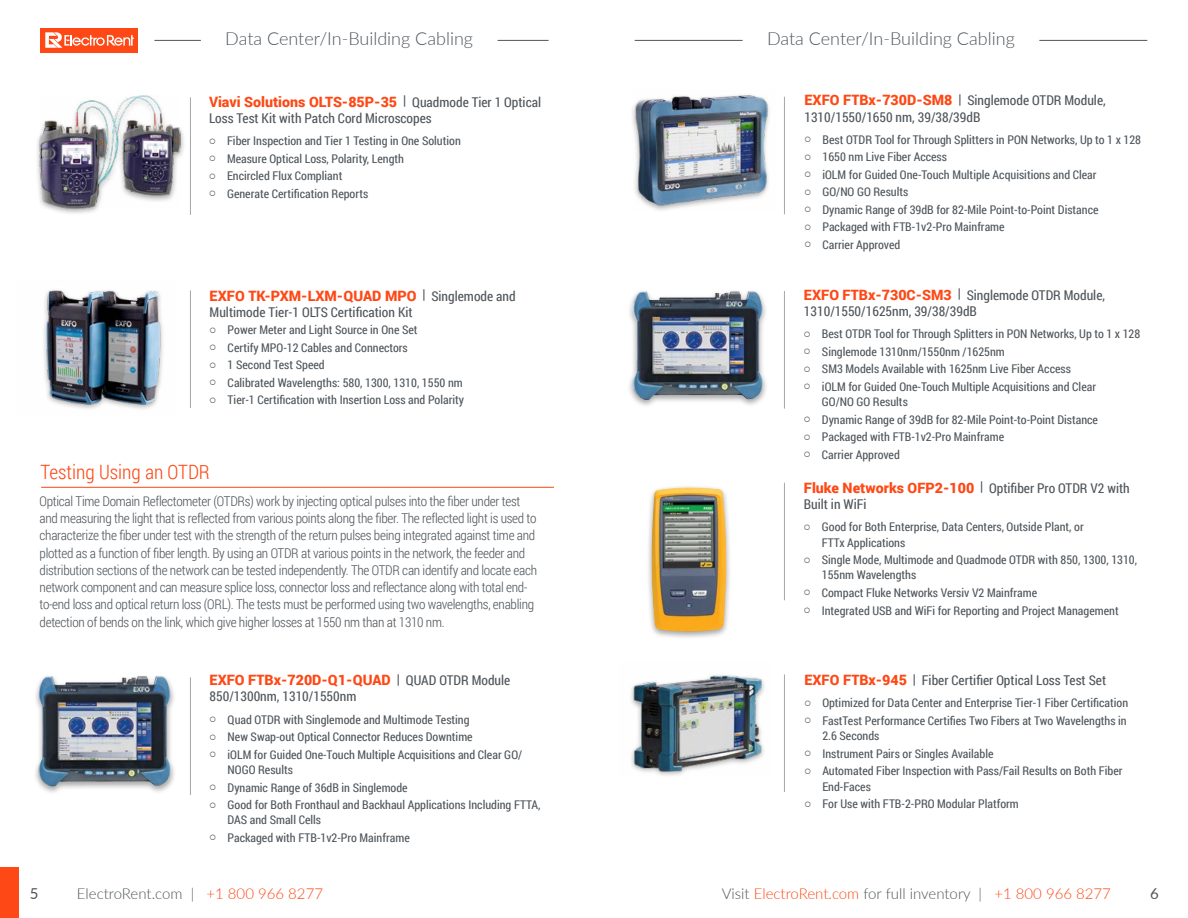
<style>
.page{position:relative;width:1188px;height:918px;background:#fff}
.page>*{position:absolute;margin:0;border:0;box-sizing:border-box;transform-origin:0 0}
.t1{font:300 19.8px "Roboto Condensed";color:#fe4815}
.t2{font:300 18px "Lato";color:#4f555b}
.t3{font:300 15px "Lato";color:#fe4815}
.t4{font:300 15px "Lato";color:#4f555b}
.t5{font:15px "Lato";color:#4f555b}
.t6{font:900 14.25px "Roboto";color:#fe4815}
.t7{font:300 13.5px/17.2px "Roboto Condensed";letter-spacing:-.02em;color:#4f555b}
.t8{font:13.5px/16.2px "Roboto Condensed";color:#4f555b}
.t9{font:12px/17.5px "Roboto Condensed";color:#4f555b}
.s1{font-family:"Roboto Condensed";font-weight:700;font-size:13.5px;color:#4f555b}
.s2{font-family:"Roboto Condensed";font-weight:400;font-size:13.5px;color:#4f555b}
.s3{font-family:"Roboto";font-weight:900;font-size:14.25px;color:#fe4815}
.s4{font-weight:700}
.s5{color:#fe4815}
.s6{color:#4f555b}
</style>
<div class="page">
<div style="left:40px;top:28px;width:98px;height:24px;background:#fe4815"></div>
<svg style="left:45px;top:32px;width:89px;height:16px"></svg>
<div style="left:0;top:867px;width:18px;height:51px;background:#fe4815"></div>
<div style="left:33px;top:673px;width:143px;height:122px;background:#000;opacity:.35"></div>
<img style="left:38px;top:676px;width:133px;height:110px">
<div style="left:627px;top:288px;width:142px;height:120px;background:#000;opacity:.35"></div>
<img style="left:632px;top:291px;width:132px;height:109px">
<hr style="left:190px;top:677px;width:1px;height:118px;background:#a1a7aa">
<hr style="left:784px;top:291px;width:1px;height:118px;background:#a1a7aa">
<hr style="left:190px;top:290px;width:1px;height:118px;background:#a1a7aa">
<hr style="left:784px;top:97px;width:1px;height:117px;background:#a1a7aa">
<hr style="left:784px;top:483px;width:1px;height:117px;background:#a1a7aa">
<hr style="left:190px;top:97px;width:1px;height:118px;background:#a1a7aa">
<div style="left:35px;top:93px;width:152px;height:122px;background:#000;opacity:.35"></div>
<img style="left:40px;top:96px;width:141px;height:112px">
<img style="left:44px;top:290px;width:119px;height:119px">
<hr style="left:41px;top:487px;width:513px;height:1px;background:#fe4815">
<img style="left:632px;top:95px;width:137px;height:116px">
<div style="left:646px;top:484px;width:86px;height:156px;background:#000;opacity:.35"></div>
<img style="left:652px;top:487px;width:74px;height:145px">
<hr style="left:784px;top:674px;width:1px;height:118px;background:#a1a7aa">
<img style="left:631px;top:675px;width:133px;height:101px">
<hr style="left:635px;top:40px;width:108px;height:1px;background:#4f555b">
<hr style="left:1039px;top:40px;width:108px;height:1px;background:#4f555b">
<hr style="left:154px;top:40px;width:47px;height:1px;background:#4f555b">
<hr style="left:498px;top:40px;width:51px;height:1px;background:#4f555b">
<h2 class="t2" style="left:225px;top:26px;width:249px">Data Center/In-Building Cabling</h2>
<h2 class="t2" style="left:767px;top:26px;width:249px">Data Center/In-Building Cabling</h2>
<p class="t6" style="left:209px;top:92px;width:334px">Viavi Solutions OLTS-85P-35 <span class="s1">|</span> <span class="s2">Quadmode Tier 1 Optical</span></p>
<p class="t8" style="left:209px;top:110px;width:224px">Loss Test Kit with Patch Cord Microscopes</p>
<p class="t9" style="left:227px;top:132px;width:235px">Fiber Inspection and Tier 1 Testing in One Solution Measure Optical Loss, Polarity, Length<br>Encircled Flux Compliant<br>Generate Certification Reports</p>
<p class="t6" style="left:210px;top:285px;width:307px">EXFO TK-PXM-LXM-QUAD MPO <span class="s1">|</span> <span class="s2">Singlemode and</span></p>
<p class="t8" style="left:210px;top:303px;width:205px">Multimode Tier-1 OLTS Certification Kit</p>
<p class="t9" style="left:228px;top:321px;width:238px">Power Meter and Light Source in One Set<br>Certify MPO-12 Cables and Connectors<br>1 Second Test Speed<br>Calibrated Wavelengths: 580, 1300, 1310, 1550 nm Tier-1 Certification with Insertion Loss and Polarity</p>
<h1 class="t1" style="left:40px;top:458px;width:171px">Testing Using an OTDR</h1>
<p class="t7" style="left:40px;top:492px;width:499px">Optical Time Domain Reflectometer (OTDRs) work by injecting optical pulses into the fiber under test and measuring the light that is reflected from various points along the fiber. The reflected light is used to characterize the fiber under test with the strength of the return pulses being integrated against time and plotted as a function of fiber length. By using an OTDR at various points in the network, the feeder and distribution sections of the network can be tested independently. The OTDR can identify and locate each network component and can measure splice loss, connector loss and reflectance along with total end&shy;to-end loss and optical return loss (ORL). The tests must be performed using two wavelengths, enabling detection of bends on the link, which give higher losses at 1550 nm than at 1310 nm.</p>
<p class="t6" style="left:210px;top:670px;width:302px">EXFO FTBx-720D-Q1-QUAD <span class="s1">|</span> <span class="s2">QUAD OTDR Module</span></p>
<p class="t8" style="left:210px;top:688px;width:148px">850/1300nm, 1310/1550nm</p>
<p class="t9" style="left:228px;top:710px;width:296px">Quad OTDR with Singlemode and Multimode Testing<br>New Swap-out Optical Connector Reduces Downtime<br>iOLM for Guided One-Touch Multiple Acquisitions and Clear GO/</p>
<p class="t9" style="left:228px;top:761px;width:315px">NOGO Results<br>Dynamic Range of 36dB in Singlemode<br>Good for Both Fronthaul and Backhaul Applications Including FTTA,</p>
<p class="t9" style="left:228px;top:811px;width:184px">DAS and Small Cells<br>Packaged with FTB-1v2-Pro Mainframe</p>
<p class="t8" style="left:804px;top:92px;width:303px"><span class="s3">EXFO FTBx-730D-SM8</span> <span class="s4">|</span> Singlemode OTDR Module,<br>1310/1550/1650 nm, 39/38/39dB</p>
<p class="t9" style="left:822px;top:130px;width:320px">Best OTDR Tool for Through Splitters in PON Networks, Up to 1 x 128<br>1650 nm Live Fiber Access<br>iOLM for Guided One-Touch Multiple Acquisitions and Clear<br>GO/NO GO Results<br>Dynamic Range of 39dB for 82-Mile Point-to-Point Distance Packaged with FTB-1v2-Pro Mainframe<br>Carrier Approved</p>
<p class="t8" style="left:804px;top:287px;width:303px"><span class="s3">EXFO FTBx-730C-SM3</span> <span class="s4">|</span> Singlemode OTDR Module,<br>1310/1550/1625nm, 39/38/39dB</p>
<p class="t9" style="left:822px;top:325px;width:320px">Best OTDR Tool for Through Splitters in PON Networks, Up to 1 x 128<br>Singlemode 1310nm/1550nm /1625nm<br>SM3 Models Available with 1625nm Live Fiber Access<br>iOLM for Guided One-Touch Multiple Acquisitions and Clear</p>
<p class="t9" style="left:822px;top:393px;width:278px">GO/NO GO Results<br>Dynamic Range of 39dB for 82-Mile Point-to-Point Distance<br>Packaged with FTB-1v2-Pro Mainframe<br>Carrier Approved</p>
<p class="t8" style="left:804px;top:479px;width:328px"><span class="s3">Fluke Networks OFP2-100</span> <span class="s4">|</span> Optifiber Pro OTDR V2 with<br>Built in WiFi</p>
<p class="t9" style="left:822px;top:519px;width:263px;line-height:15.3px">Good for Both Enterprise, Data Centers, Outside Plant, or<br>FTTx Applications</p>
<p class="t9" style="left:822px;top:552px;width:317px;line-height:15.3px">Single Mode, Multimode and Quadmode OTDR with 850, 1300, 1310,<br>155nm Wavelengths</p>
<p class="t9" style="left:822px;top:584px;width:298px">Compact Fluke Networks Versiv V2 Mainframe<br>Integrated USB and WiFi for Reporting and Project Management</p>
<p class="t8" style="left:804px;top:672px;width:303px"><span class="s3">EXFO FTBx-945</span> <span class="s4">|</span> Fiber Certifier Optical Loss Test Set</p>
<p class="t9" style="left:822px;top:694px;width:307px">Optimized for Data Center and Enterprise Tier-1 Fiber Certification<br>FastTest Performance Certifies Two Fibers at Two Wavelengths in</p>
<p class="t9" style="left:822px;top:727px;width:302px">2.6 Seconds<br>Instrument Pairs or Singles Available<br>Automated Fiber Inspection with Pass/Fail Results on Both Fiber</p>
<p class="t9" style="left:822px;top:777px;width:198px">End-Faces<br>For Use with FTB-2-PRO Modular Platform</p>
<p class="t5" style="left:30px;top:883px;width:10px">5</p>
<p class="t4" style="left:77px;top:883px;width:248px">ElectroRent.com | <span class="s5">+1 800 966 8277</span></p>
<p class="t3" style="left:722px;top:883px;width:391px"><span class="s6">Visit</span> ElectroRent.com <span class="s6">for full inventory |</span> +1 800 966 8277</p>
<p class="t5" style="left:1150px;top:883px;width:10px">6</p>
</div>
